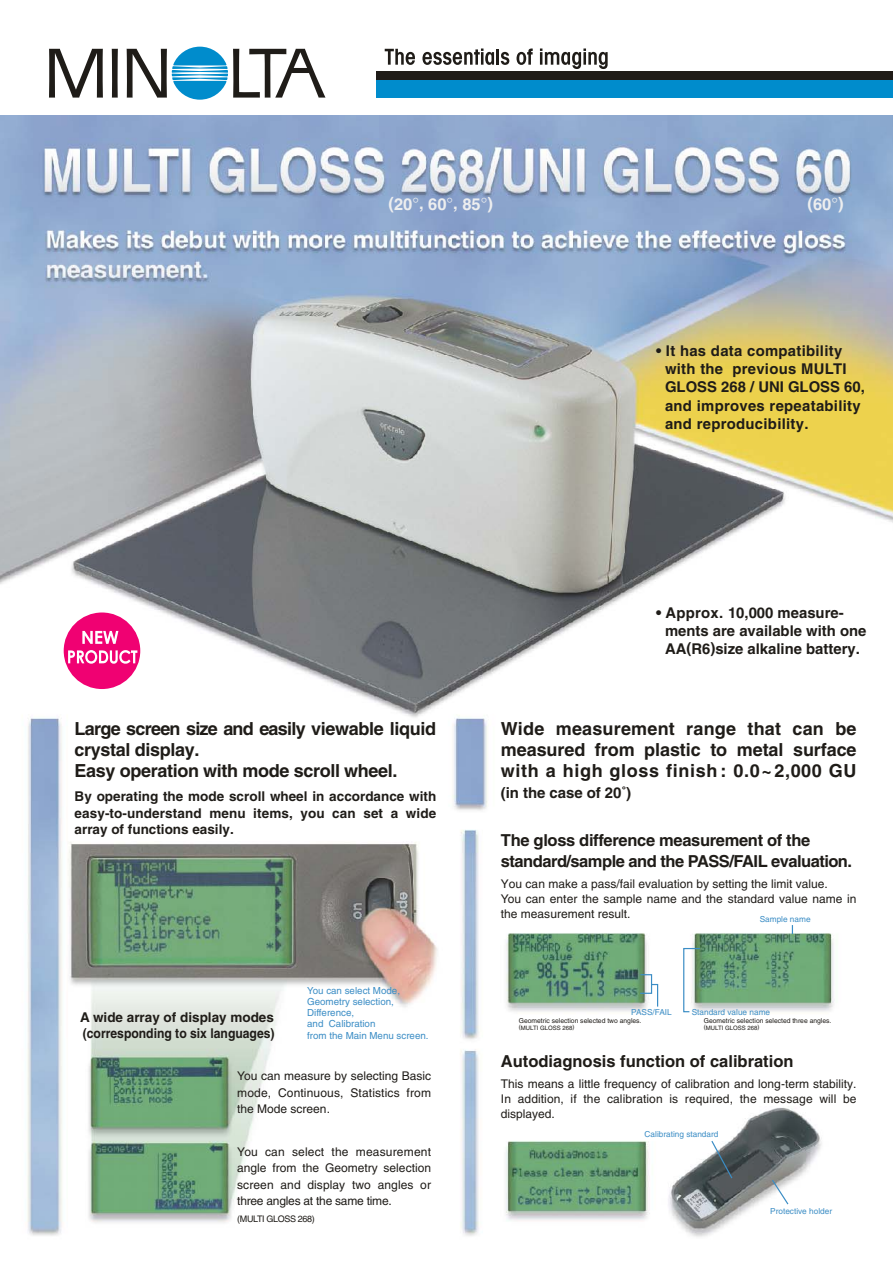
<style>
.page{position:relative;width:893px;height:1263px;background:#fff}
.page>*{position:absolute;margin:0;border:0;box-sizing:border-box;transform-origin:0 0}
.t1{font:700 18px/21px "Helvetica";letter-spacing:-.02em;color:#1f1c18}
.t2{font:700 16.5px/21px "Helvetica";letter-spacing:-.02em;color:#1f1c18}
.t3{font:700 16.5px "Helvetica";color:#1f1c18}
.t4{font:700 16.5px "Helvetica";color:#edeeef}
.t5{font:700 15px "Helvetica";letter-spacing:-.005em;color:#1f1c18}
.t6{font:700 14.85px/18.1px "Helvetica";letter-spacing:.02em;color:#1f1c18}
.t7{font:700 14.85px/18.1px "Helvetica";color:#1f1c18}
.t8{font:700 13.5px/16.5px "Helvetica";color:#1f1c18}
.t9{font:12px/16.5px "Helvetica";color:#1f1c18;text-align:justify}
.t10{font:9.75px/11.2px "Helvetica";color:#3b8dc5}
.t11{font:9px "Helvetica";letter-spacing:-.04em;color:#1f1c18}
.t12{font:8.25px "Helvetica";color:#3b8dc5}
.t13{font:6.75px "Helvetica";color:#1f1c18}
.t14{font:6px "Helvetica";color:#1f1c18}
</style>
<div class="page">
<img style="left:0;top:115px;width:892px;height:1122px">
<div style="left:376px;top:80px;width:516px;height:18px;background:#008ccc"></div>
<div style="left:376px;top:71px;width:516px;height:9px;background:#1f1c18"></div>
<svg style="left:49px;top:49px;width:54px;height:49px"></svg>
<svg style="left:112px;top:49px;width:6px;height:49px"></svg>
<svg style="left:126px;top:47px;width:199px;height:53px"></svg>
<svg style="left:384px;top:49px;width:31px;height:16px"></svg>
<svg style="left:422px;top:49px;width:72px;height:16px"></svg>
<hr style="left:496px;top:49px;width:3px;height:16px;background:#1f1c18">
<svg style="left:501px;top:52px;width:8px;height:13px"></svg>
<svg style="left:516px;top:49px;width:16px;height:16px"></svg>
<svg style="left:540px;top:49px;width:67px;height:20px"></svg>
<div style="left:64px;top:613px;width:76px;height:76px;background:#f00172;border-radius:50%"></div>
<svg style="left:682px;top:947px;width:19px;height:66px"></svg>
<svg style="left:791px;top:925px;width:2px;height:9px"></svg>
<svg style="left:710px;top:1139px;width:23px;height:41px"></svg>
<svg style="left:770px;top:1178px;width:19px;height:28px"></svg>
<svg style="left:82px;top:631px;width:36px;height:13px"></svg>
<svg style="left:68px;top:650px;width:69px;height:14px"></svg>
<svg style="left:639px;top:974px;width:19px;height:34px"></svg>
<svg style="left:413px;top:198px;width:5px;height:5px"></svg>
<svg style="left:447px;top:198px;width:5px;height:5px"></svg>
<svg style="left:481px;top:198px;width:5px;height:5px"></svg>
<svg style="left:832px;top:198px;width:5px;height:5px"></svg>
<h2 class="t4" style="left:388px;top:199px;width:106px">(20,60,85)</h2>
<h2 class="t4" style="left:807px;top:198px;width:37px">(60 )</h2>
<p class="t6" style="left:665px;top:343px;width:201px;text-indent:-9px">• It has data compatibility with the previous MULTI<br>GLOSS 268 / UNI GLOSS 60, and improves repeatability and reproducibility.</p>
<h1 class="t1" style="left:75px;top:720px;width:363px">Large screen size and easily viewable liquid crystal display.<br>Easy operation with mode scroll wheel.</h1>
<p class="t8" style="left:75px;top:789px;width:363px;text-align:justify">By operating the mode scroll wheel in accordance with easy-to-understand menu items, you can set a wide array of functions easily.</p>
<p class="t10" style="left:307px;top:985px;width:123px">You can select Mode,<br>Geometry selection,<br>Difference,<br>and Calibration<br>from the Main Menu screen.</p>
<p class="t8" style="left:80px;top:1010px;width:196px">A wide array of display modes (corresponding to six languages)</p>
<p class="t9" style="left:237px;top:1069px;width:195px">You can measure by selecting Basic mode, Continuous, Statistics from the Mode screen.</p>
<p class="t9" style="left:237px;top:1144px;width:195px">You can select the measurement angle from the Geometry selection screen and display two angles or three angles at the same time.</p>
<p class="t11" style="left:237px;top:1215px;width:79px">(MULTI GLOSS 268)</p>
<p class="t7" style="left:665px;top:605px;width:203px;text-indent:-9px">• Approx. 10,000 measure&shy;ments are available with one<br>AA(R6)size alkaline battery.</p>
<h1 class="t1" style="left:501px;top:720px;width:357px;text-align:justify">Wide measurement range that can be measured from plastic to metal surface with a high gloss finish : 0.0~2,000 GU</h1>
<p class="t5" style="left:501px;top:787px;width:132px">(in the case of 20˚)</p>
<h2 class="t2" style="left:501px;top:831px;width:353px">The gloss difference measurement of the standard/sample and the PASS/FAIL evaluation.</h2>
<p class="t9" style="left:501px;top:877px;width:357px;line-height:15px;text-align:left">You can make a pass/fail evaluation by setting the limit value.<br>You can enter the sample name and the standard value name in the measurement result.</p>
<p class="t12" style="left:759px;top:916px;width:52px">Sample name</p>
<p class="t12" style="left:631px;top:1009px;width:42px">PASS/FAIL</p>
<p class="t12" style="left:691px;top:1009px;width:80px">Standard value name</p>
<p class="t13" style="left:518px;top:1018px;width:124px">Geometric selection selected two angles.</p>
<p class="t14" style="left:518px;top:1026px;width:57px">(MULTI GLOSS 268)</p>
<p class="t13" style="left:703px;top:1018px;width:129px">Geometric selection selected three angles.</p>
<p class="t14" style="left:703px;top:1026px;width:57px">(MULTI GLOSS 268)</p>
<h2 class="t3" style="left:501px;top:1055px;width:294px">Autodiagnosis function of calibration</h2>
<p class="t9" style="left:501px;top:1077px;width:357px;line-height:15px">This means a little frequency of calibration and long-term stability.<br>In addition, if the calibration is required, the message will be displayed.</p>
<p class="t12" style="left:644px;top:1131px;width:75px">Calibrating standard</p>
<p class="t12" style="left:770px;top:1208px;width:63px">Protective holder</p>
</div>
